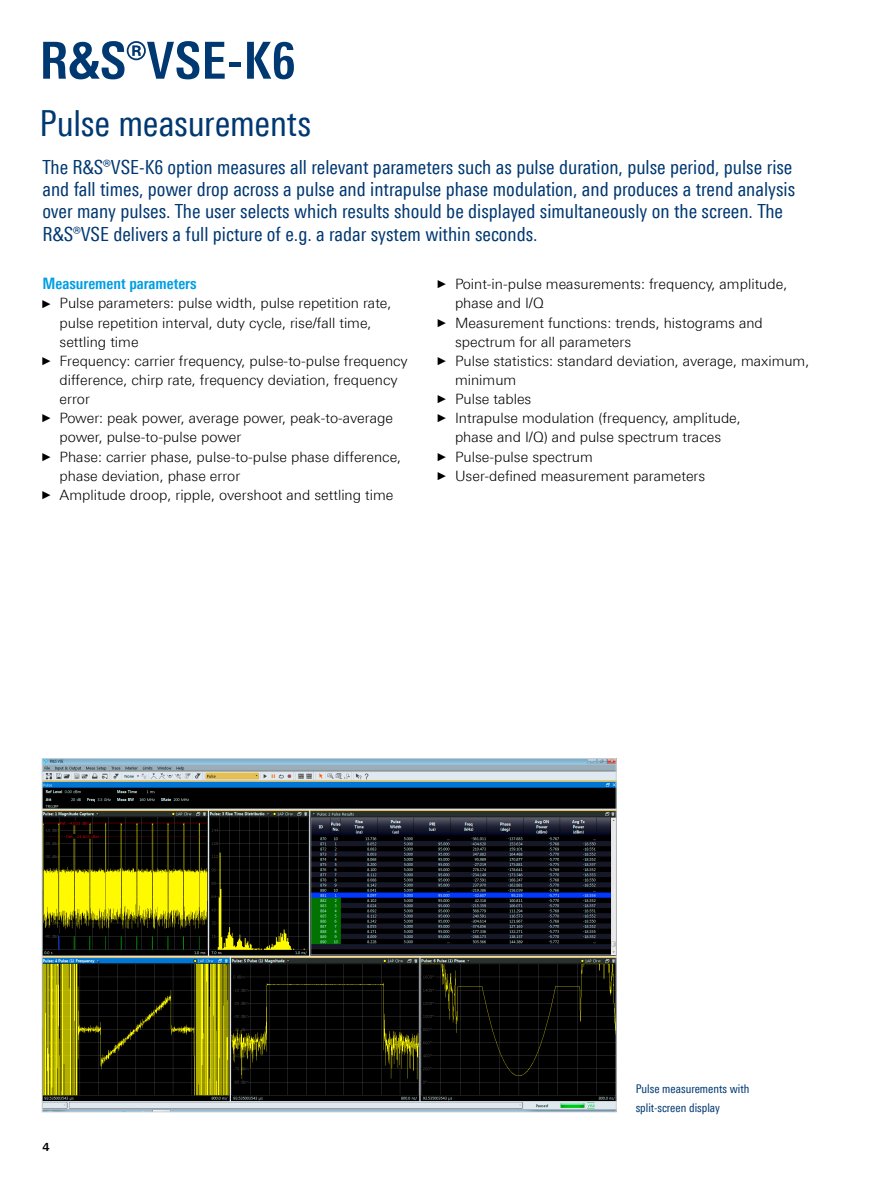
<style>
.page{position:relative;width:893px;height:1191px;background:#fff}
.page>*{position:absolute;margin:0;border:0;box-sizing:border-box;transform-origin:0 0}
.Seiten_Headline_34Pt{font:700 51px "Linotype Univers 620 Cn";color:#003872}
.Subheadline_24_Pt{font:36px "Linotype Univers 420 Cn";letter-spacing:-.01em;color:#003872}
.Teaser{font:19.5px/22px "Linotype Univers 420 Cn";color:#003872}
.Absatzfett_cyan{font:700 15.75px "Linotype Univers 620 Cn";color:#009ee3}
.t1{font:300 14.25px/19.2px "Linotype Univers 330";color:#000}
.Bildunterschrift{font:12px/19.2px "Linotype Univers 420 Cn";color:#003872}
.t2{font:700 11.25px "Linotype Univers 630";color:#000}
.s1{font-family:"Arial Narrow";font-weight:400;font-size:11.4px}
</style>
<div class="page">
<img style="left:44px;top:760px;width:571px;height:350px">
<p class="Seiten_Headline_34Pt" style="left:40px;top:30px;width:258px">R&amp;S®VSE-K6</p>
<p class="Subheadline_24_Pt" style="left:40px;top:102px;width:273px">Pulse measurements</p>
<p class="Teaser" style="left:43px;top:156px;width:754px">The R&amp;S®VSE-K6 option measures all relevant parameters such as pulse duration, pulse period, pulse rise and fall times, power drop across a pulse and intrapulse phase modulation, and produces a trend analysis over many pulses. The user selects which results should be displayed simultaneously on the screen. The R&amp;S®VSE delivers a full picture of e.g. a radar system within seconds.</p>
<p class="Absatzfett_cyan" style="left:43px;top:274px;width:155px">Measurement parameters</p>
<p class="t1" style="left:60px;top:293px;width:333px;text-indent:-17px"><span class="s1">►</span> Pulse parameters: pulse width, pulse repetition rate, pulse repetition interval, duty cycle, rise/fall time, settling time</p>
<p class="t1" style="left:60px;top:351px;width:350px;text-indent:-17px"><span class="s1">►</span> Frequency: carrier frequency, pulse-to-pulse frequency difference, chirp rate, frequency deviation, frequency error</p>
<p class="t1" style="left:60px;top:408px;width:335px;text-indent:-17px"><span class="s1">►</span> Power: peak power, average power, peak-to-average power, pulse-to-pulse power</p>
<p class="t1" style="left:60px;top:447px;width:343px;text-indent:-17px"><span class="s1">►</span> Phase: carrier phase, pulse-to-pulse phase difference, phase deviation, phase error</p>
<p class="t1" style="left:43px;top:485px;width:352px"><span class="s1">►</span> Amplitude droop, ripple, overshoot and settling time</p>
<p class="t1" style="left:455px;top:274px;width:334px;text-indent:-17px"><span class="s1">►</span> Point-in-pulse measurements: frequency, amplitude, phase and I/Q</p>
<p class="t1" style="left:455px;top:313px;width:309px;text-indent:-17px"><span class="s1">►</span> Measurement functions: trends, histograms and spectrum for all parameters</p>
<p class="t1" style="left:455px;top:351px;width:356px;text-indent:-17px"><span class="s1">►</span> Pulse statistics: standard deviation, average, maximum, minimum</p>
<p class="t1" style="left:438px;top:389px;width:95px"><span class="s1">►</span> Pulse tables</p>
<p class="t1" style="left:438px;top:408px;width:304px;text-align:center"><span class="s1">►</span> Intrapulse modulation (frequency, amplitude, phase and I/Q) and pulse spectrum traces</p>
<p class="t1" style="left:438px;top:447px;width:156px"><span class="s1">►</span> Pulse-pulse spectrum</p>
<p class="t1" style="left:438px;top:466px;width:269px"><span class="s1">►</span> User-defined measurement parameters</p>
<p class="t2" style="left:43px;top:1139px;width:9px">4</p>
<p class="Bildunterschrift" style="left:636px;top:1079px;width:115px">Pulse measurements with split-screen display</p>
</div>
